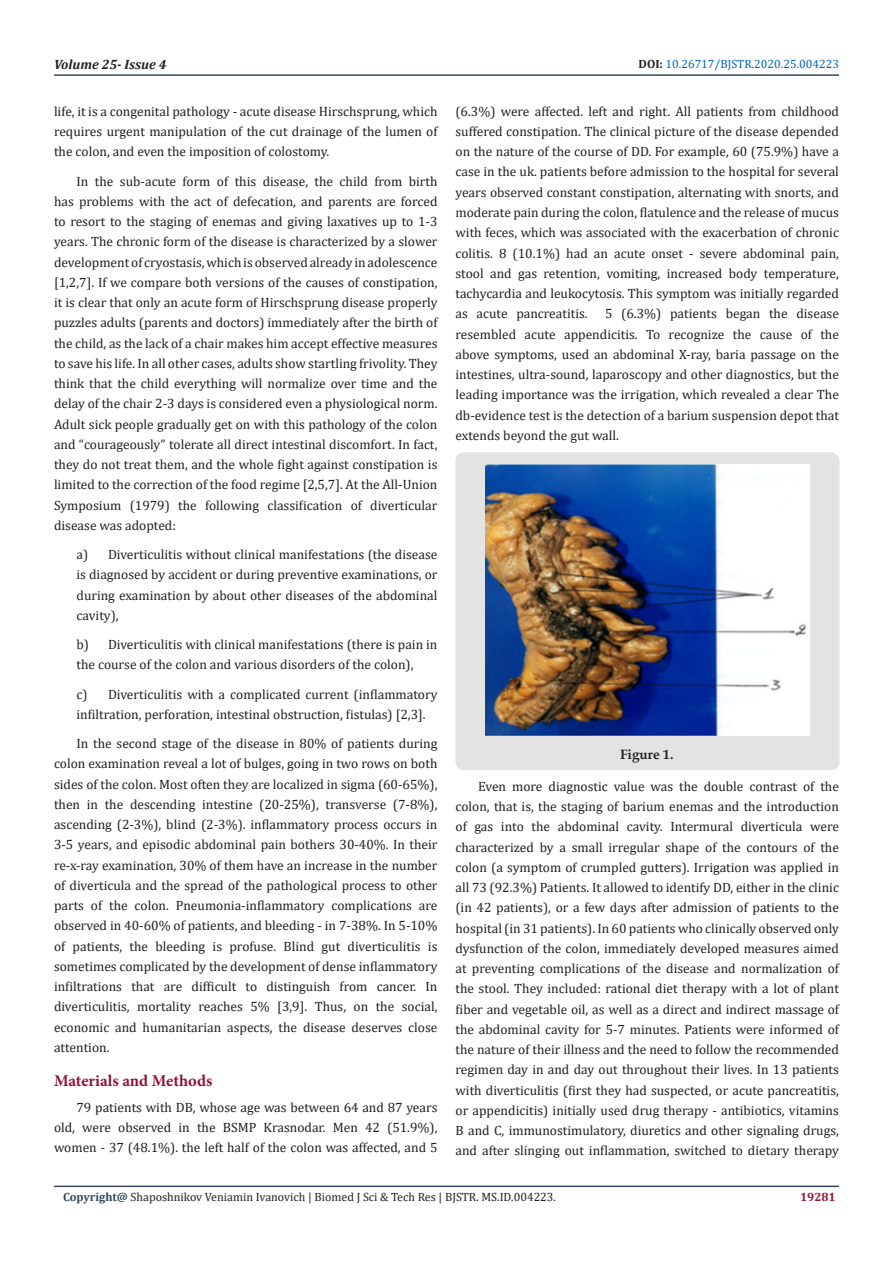
<style>
.page{position:relative;width:893px;height:1263px;background:#fff}
.page>*{position:absolute;margin:0;border:0;box-sizing:border-box;transform-origin:0 0}
.t1{font:700 16.5px "Minion Pro";color:#8f133a}
.t2{font:13.5px/20.2px "Cambria";color:#231f20;text-align:justify}
.t3{font:italic 700 13.5px "Cambria";color:#231f20}
.t4{font:700 13.5px "Book Antiqua";color:#231f20}
.t5{font:12px "Cambria";color:#231f20}
.t6{font:12px "Cambria";color:#0563c1}
.t7{font:700 12px "Cambria";color:#8f133a}
.s1{font-weight:700;color:#231f20}
.s2{font-weight:700;color:#34495e}
</style>
<div class="page">
<hr style="left:54px;top:1185px;width:785px;height:2px;background:#34495e">
<hr style="left:54px;top:74px;width:785px;height:2px;background:#34495e">
<div style="left:455px;top:452px;width:384px;height:318px;background:#e3e3e3;border-radius:9px"></div>
<img style="left:486px;top:465px;width:323px;height:271px">
<p class="t3" style="left:54px;top:55px;width:114px">Volume 25- Issue 4</p>
<p class="t6" style="left:639px;top:57px;width:202px"><span class="s1">DOI:</span> 10.26717/BJSTR.2020.25.004223</p>
<p class="t2" style="left:54px;top:101px;width:385px">life, it is a congenital pathology - acute disease Hirschsprung, which requires urgent manipulation of the cut drainage of the lumen of the colon, and even the imposition of colostomy.</p>
<p class="t2" style="left:54px;top:171px;width:385px;text-indent:22px">In the sub-acute form of this disease, the child from birth has problems with the act of defecation, and parents are forced to resort to the staging of enemas and giving laxatives up to 1-3 years. The chronic form of the disease is characterized by a slower development of cryostasis, which is observed already in adolescence [1,2,7]. If we compare both versions of the causes of constipation, it is clear that only an acute form of Hirschsprung disease properly puzzles adults (parents and doctors) immediately after the birth of the child, as the lack of a chair makes him accept effective measures to save his life. In all other cases, adults show startling frivolity. They think that the child everything will normalize over time and the delay of the chair 2-3 days is considered even a physiological norm.<br>Adult sick people gradually get on with this pathology of the colon and “courageously” tolerate all direct intestinal discomfort. In fact, they do not treat them, and the whole fight against constipation is limited to the correction of the food regime [2,5,7]. At the All-Union Symposium (1979) the following classification of diverticular disease was adopted:</p>
<p class="t2" style="left:76px;top:544px;width:362px">a) Diverticulitis without clinical manifestations (the disease is diagnosed by accident or during preventive examinations, or during examination by about other diseases of the abdominal cavity),</p>
<p class="t2" style="left:76px;top:634px;width:362px">b) Diverticulitis with clinical manifestations (there is pain in the course of the colon and various disorders of the colon),</p>
<p class="t2" style="left:76px;top:684px;width:362px">c) Diverticulitis with a complicated current (inflammatory infiltration, perforation, intestinal obstruction, fistulas) [2,3].</p>
<p class="t2" style="left:54px;top:733px;width:385px;text-indent:22px">In the second stage of the disease in 80% of patients during colon examination reveal a lot of bulges, going in two rows on both sides of the colon. Most often they are localized in sigma (60-65%), then in the descending intestine (20-25%), transverse (7-8%), ascending (2-3%), blind (2-3%). inflammatory process occurs in 3-5 years, and episodic abdominal pain bothers 30-40%. In their re-x-ray examination, 30% of them have an increase in the number of diverticula and the spread of the pathological process to other parts of the colon. Pneumonia-inflammatory complications are observed in 40-60% of patients, and bleeding - in 7-38%. In 5-10% of patients, the bleeding is profuse. Blind gut diverticulitis is sometimes complicated by the development of dense inflammatory infiltrations that are difficult to distinguish from cancer. In diverticulitis, mortality reaches 5% [3,9]. Thus, on the social, economic and humanitarian aspects, the disease deserves close attention.</p>
<p class="t1" style="left:54px;top:1069px;width:160px">Materials and Methods</p>
<p class="t2" style="left:54px;top:1097px;width:385px;text-indent:22px">79 patients with DB, whose age was between 64 and 87 years old, were observed in the BSMP Krasnodar. Men 42 (51.9%), women - 37 (48.1%). the left half of the colon was affected, and 5</p>
<p class="t2" style="left:455px;top:101px;width:385px">(6.3%) were affected. left and right. All patients from childhood suffered constipation. The clinical picture of the disease depended on the nature of the course of DD. For example, 60 (75.9%) have a case in the uk. patients before admission to the hospital for several years observed constant constipation, alternating with snorts, and moderate pain during the colon, flatulence and the release of mucus with feces, which was associated with the exacerbation of chronic colitis. 8 (10.1%) had an acute onset - severe abdominal pain, stool and gas retention, vomiting, increased body temperature, tachycardia and leukocytosis. This symptom was initially regarded as acute pancreatitis.</p>
<p class="t2" style="left:455px;top:303px;width:385px;text-indent:150px">5 (6.3%) patients began the disease resembled acute appendicitis. To recognize the cause of the above symptoms, used an abdominal X-ray, baria passage on the intestines, ultra-sound, laparoscopy and other diagnostics, but the leading importance was the irrigation, which revealed a clear The db-evidence test is the detection of a barium suspension depot that extends beyond the gut wall.</p>
<p class="t4" style="left:620px;top:745px;width:55px">Figure 1.</p>
<p class="t2" style="left:455px;top:776px;width:385px;text-indent:22px">Even more diagnostic value was the double contrast of the colon, that is, the staging of barium enemas and the introduction of gas into the abdominal cavity. Intermural diverticula were characterized by a small irregular shape of the contours of the colon (a symptom of crumpled gutters). Irrigation was applied in all 73 (92.3%) Patients. It allowed to identify DD, either in the clinic (in 42 patients), or a few days after admission of patients to the hospital (in 31 patients). In 60 patients who clinically observed only dysfunction of the colon, immediately developed measures aimed at preventing complications of the disease and normalization of the stool. They included: rational diet therapy with a lot of plant fiber and vegetable oil, as well as a direct and indirect massage of the abdominal cavity for 5-7 minutes. Patients were informed of the nature of their illness and the need to follow the recommended regimen day in and day out throughout their lives. In 13 patients with diverticulitis (first they had suspected, or acute pancreatitis, or appendicitis) initially used drug therapy - antibiotics, vitamins B and C, immunostimulatory, diuretics and other signaling drugs, and after slinging out inflammation, switched to dietary therapy</p>
<p class="t5" style="left:63px;top:1190px;width:495px"><span class="s2">Copyright@</span> Shaposhnikov Veniamin Ivanovich | Biomed J Sci &amp; Tech Res | BJSTR. MS.ID.004223.</p>
<p class="t7" style="left:800px;top:1189px;width:37px">19281</p>
</div>
